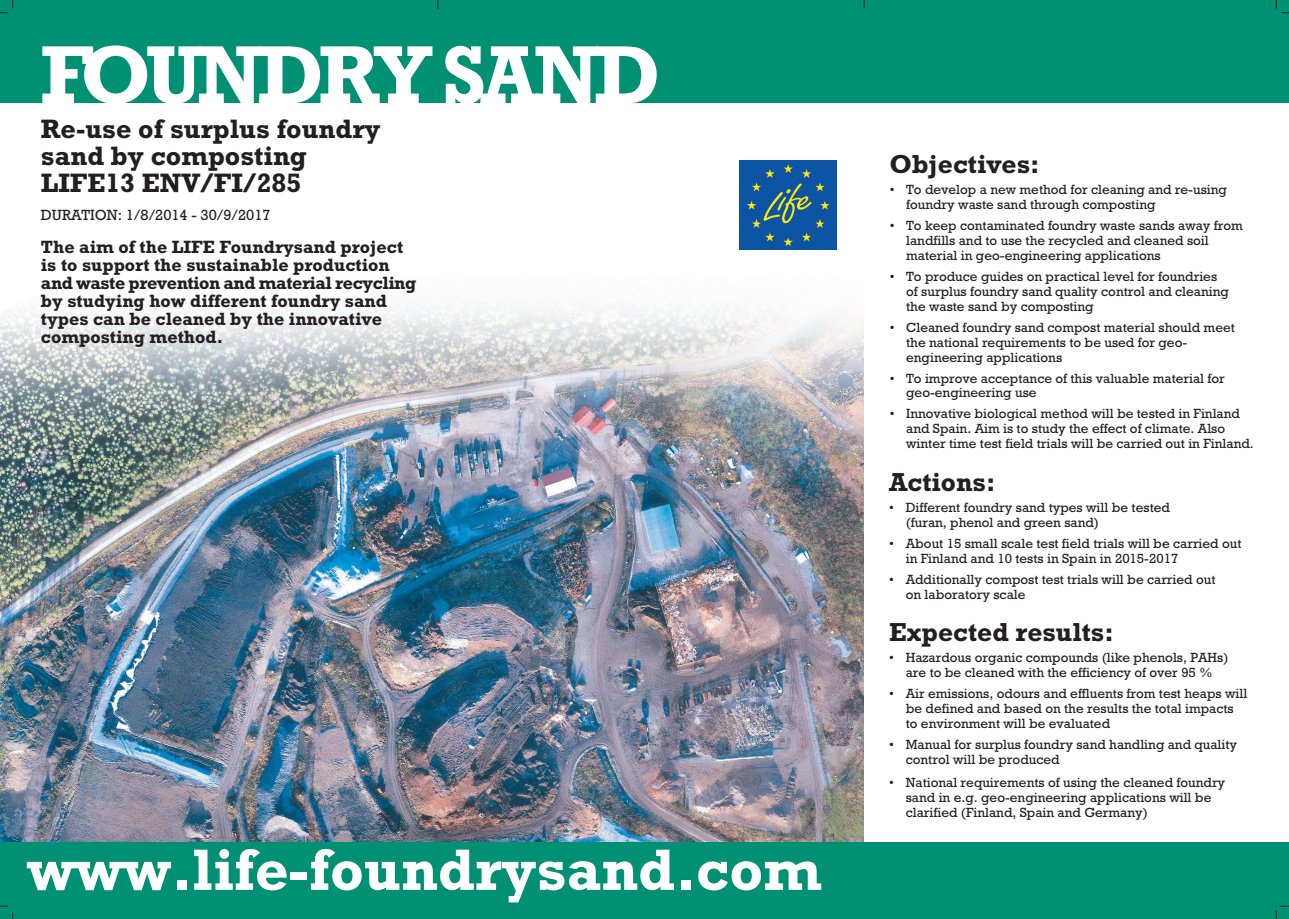
<style>
.page{position:relative;width:1289px;height:919px;background:#fff}
.page>*{position:absolute;margin:0;border:0;box-sizing:border-box;transform-origin:0 0}
.t1{font:700 83.55px "Rockwell";letter-spacing:-.07em;color:#fff}
.t2{font:700 59.1px "Rockwell";color:#fff}
.t3{font:700 27px/27px "Rockwell";color:#231f20}
.t4{font:700 26.4px "Rockwell";color:#231f20}
.t5{font:700 18px/18px "Rockwell";color:#231f20}
.t6{font:15px "Rockwell";color:#231f20}
.t7{font:13.5px/15px "Rockwell";color:#231f20}
</style>
<div class="page">
<img style="left:0;top:209px;width:864px;height:633px">
<div style="left:0;top:0;width:1288px;height:103px;background:#009175"></div>
<img style="left:739px;top:160px;width:97px;height:89px">
<div style="left:0;top:842px;width:1288px;height:76px;background:#009175"></div>
<svg style="left:0;top:0;width:14px;height:13px"></svg>
<svg style="left:1275px;top:905px;width:13px;height:13px"></svg>
<svg style="left:1275px;top:0;width:13px;height:13px"></svg>
<h1 class="t1" style="left:40px;top:46px;width:622px">FOUNDRY SAND</h1>
<h3 class="t3" style="left:41px;top:118px;width:341px">Re-use of surplus foundry sand by composting<br>LIFE13 ENV/FI/285</h3>
<p class="t6" style="left:41px;top:209px;width:231px">DURATION: 1/8/2014 - 30/9/2017</p>
<h3 class="t5" style="left:41px;top:240px;width:377px">The aim of the LIFE Foundrysand project is to support the sustainable production and waste prevention and material recycling by studying how different foundry sand types can be cleaned by the innovative composting method.</h3>
<h2 class="t2" style="left:27px;top:849px;width:796px">www.life-foundrysand.com</h2>
<h3 class="t4" style="left:889px;top:155px;width:151px">Objectives:</h3>
<p class="t7" style="left:906px;top:184px;width:322px;text-indent:-17px">• To develop a new method for cleaning and re-using foundry waste sand through composting</p>
<p class="t7" style="left:906px;top:219px;width:338px;text-indent:-17px">• To keep contaminated foundry waste sands away from landfills and to use the recycled and cleaned soil material in geo-engineering applications</p>
<p class="t7" style="left:906px;top:270px;width:324px;text-indent:-17px">• To produce guides on practical level for foundries of surplus foundry sand quality control and cleaning the waste sand by composting</p>
<p class="t7" style="left:906px;top:321px;width:330px;text-indent:-17px">• Cleaned foundry sand compost material should meet the national requirements to be used for geo&shy;engineering applications</p>
<p class="t7" style="left:906px;top:372px;width:320px;text-indent:-17px">• To improve acceptance of this valuable material for geo-engineering use</p>
<p class="t7" style="left:906px;top:407px;width:349px;text-indent:-17px">• Innovative biological method will be tested in Finland and Spain. Aim is to study the effect of climate. Also winter time test field trials will be carried out in Finland.</p>
<h3 class="t4" style="left:889px;top:473px;width:108px">Actions:</h3>
<p class="t7" style="left:905px;top:501px;width:266px;text-indent:-17px">• Different foundry sand types will be tested (furan, phenol and green sand)</p>
<p class="t7" style="left:905px;top:537px;width:337px;text-indent:-17px">• About 15 small scale test field trials will be carried out in Finland and 10 tests in Spain in 2015-2017</p>
<p class="t7" style="left:905px;top:573px;width:311px;text-indent:-17px">• Additionally compost test trials will be carried out on laboratory scale</p>
<h3 class="t4" style="left:889px;top:623px;width:226px">Expected results:</h3>
<p class="t7" style="left:889px;top:651px;width:341px;text-align:center">• Hazardous organic compounds (like phenols, PAHs) are to be cleaned with the efficiency of over 95 %</p>
<p class="t7" style="left:905px;top:687px;width:343px;text-indent:-17px">• Air emissions, odours and effluents from test heaps will be defined and based on the results the total impacts to environment will be evaluated</p>
<p class="t7" style="left:905px;top:738px;width:333px;text-indent:-17px">• Manual for surplus foundry sand handling and quality control will be produced</p>
<p class="t7" style="left:905px;top:776px;width:321px;text-indent:-17px">• National requirements of using the cleaned foundry sand in e.g. geo-engineering applications will be clarified (Finland, Spain and Germany)</p>
</div>
